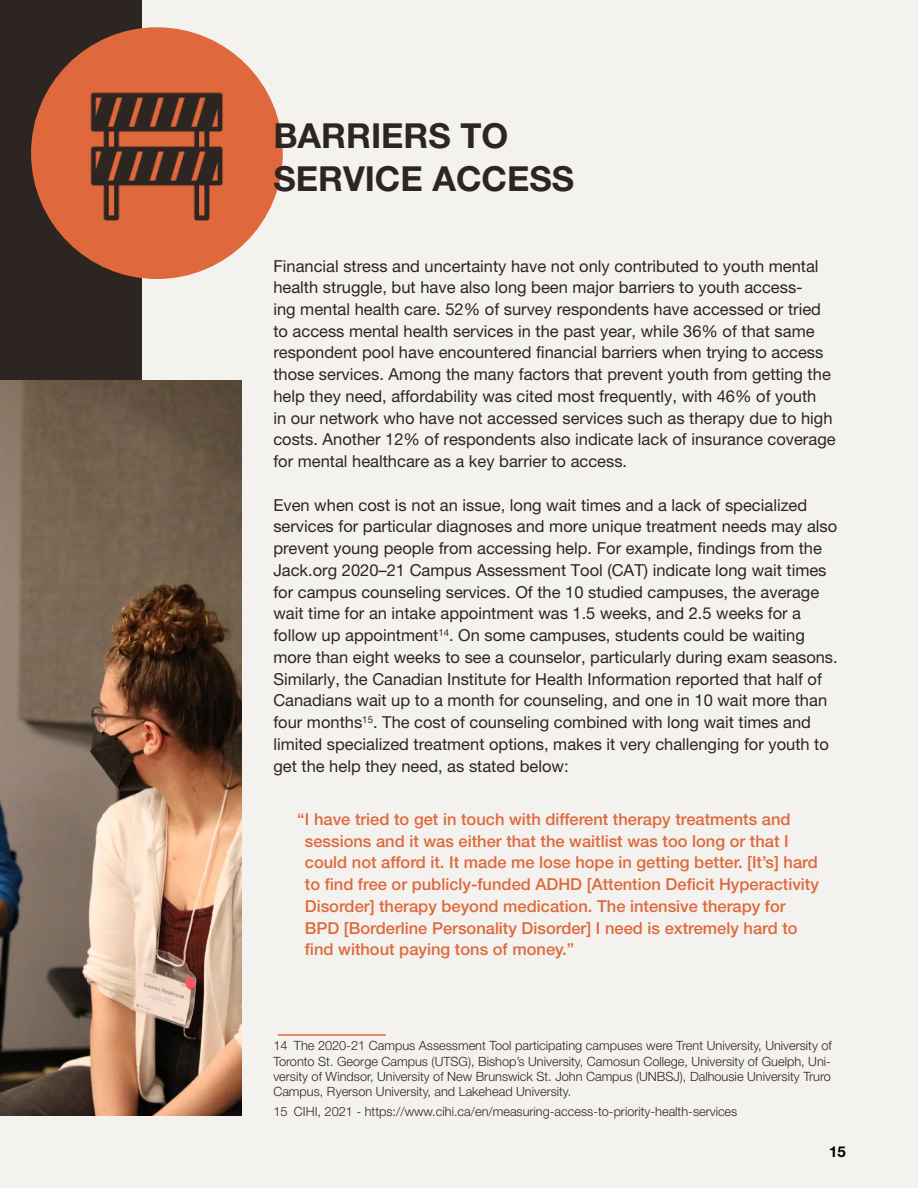
<style>
.page{position:relative;width:918px;height:1188px;background:#f4f2ef}
.page>*{position:absolute;margin:0;border:0;box-sizing:border-box;transform-origin:0 0}
.t1{font:700 34.5px/43.5px "Helvetica Neue LT Pro";color:#2d2522}
.t2{font:16.5px/21.8px "Helvetica Neue LT Pro";color:#2d2522}
.t3{font:500 16.5px/21.8px "Helvetica Neue LT Pro";color:#df693d}
.t4{font:700 15px "Helvetica Neue LT Pro";color:#000}
.t5{font:300 12.75px/15.3px "Helvetica Neue LT Pro";color:#2d2522;text-align:justify}
</style>
<div class="page">
<div style="left:0;top:0;width:141px;height:398px;background:#2d2522"></div>
<hr style="left:278px;top:1034px;width:108px;height:2px;background:#df693d">
<img style="left:0;top:380px;width:242px;height:736px">
<div style="left:31px;top:27px;width:252px;height:252px;background:#df693d;border-radius:50%"></div>
<img style="left:90px;top:92px;width:133px;height:129px">
<h1 class="t1" style="left:273px;top:113px;width:302px">BARRIERS TO<br>SERVICE ACCESS</h1>
<p class="t2" style="left:273px;top:255px;width:564px">Financial stress and uncertainty have not only contributed to youth mental health struggle, but have also long been major barriers to youth access-<br>ing mental health care. 52% of survey respondents have accessed or tried to access mental health services in the past year, while 36% of that same respondent pool have encountered financial barriers when trying to access those services. Among the many factors that prevent youth from getting the help they need, affordability was cited most frequently, with 46% of youth<br>in our network who have not accessed services such as therapy due to high costs. Another 12% of respondents also indicate lack of insurance coverage for mental healthcare as a key barrier to access.</p>
<p class="t2" style="left:273px;top:494px;width:566px">Even when cost is not an issue, long wait times and a lack of specialized services for particular diagnoses and more unique treatment needs may also prevent young people from accessing help. For example, findings from the Jack.org 2020–21 Campus Assessment Tool (CAT) indicate long wait times for campus counseling services. Of the 10 studied campuses, the average wait time for an intake appointment was 1.5 weeks, and 2.5 weeks for a follow up appointment<sup>14</sup>. On some campuses, students could be waiting more than eight weeks to see a counselor, particularly during exam seasons.<br>Similarly, the Canadian Institute for Health Information reported that half of Canadians wait up to a month for counseling, and one in 10 wait more than four months<sup>15</sup>. The cost of counseling combined with long wait times and limited specialized treatment options, makes it very challenging for youth to get the help they need, as stated below:</p>
<p class="t3" style="left:305px;top:808px;width:516px;text-indent:-8px">“I have tried to get in touch with different therapy treatments and sessions and it was either that the waitlist was too long or that I could not afford it. It made me lose hope in getting better. [It’s] hard to find free or publicly-funded ADHD [Attention Deficit Hyperactivity Disorder] therapy beyond medication. The intensive therapy for BPD [Borderline Personality Disorder] I need is extremely hard to find without paying tons of money.”</p>
<p class="t5" style="left:273px;top:1038px;width:560px">14 The 2020-21 Campus Assessment Tool participating campuses were Trent University, University of Toronto St. George Campus (UTSG), Bishop’s University, Camosun College, University of Guelph, Uni&shy;versity of Windsor, University of New Brunswick St. John Campus (UNBSJ), Dalhousie University Truro Campus, Ryerson University, and Lakehead University.</p>
<p class="t5" style="left:273px;top:1104px;width:466px">15 CIHI, 2021 - https://www.cihi.ca/en/measuring-access-to-priority-health-services</p>
<p class="t4" style="left:829px;top:1143px;width:18px">15</p>
</div>
